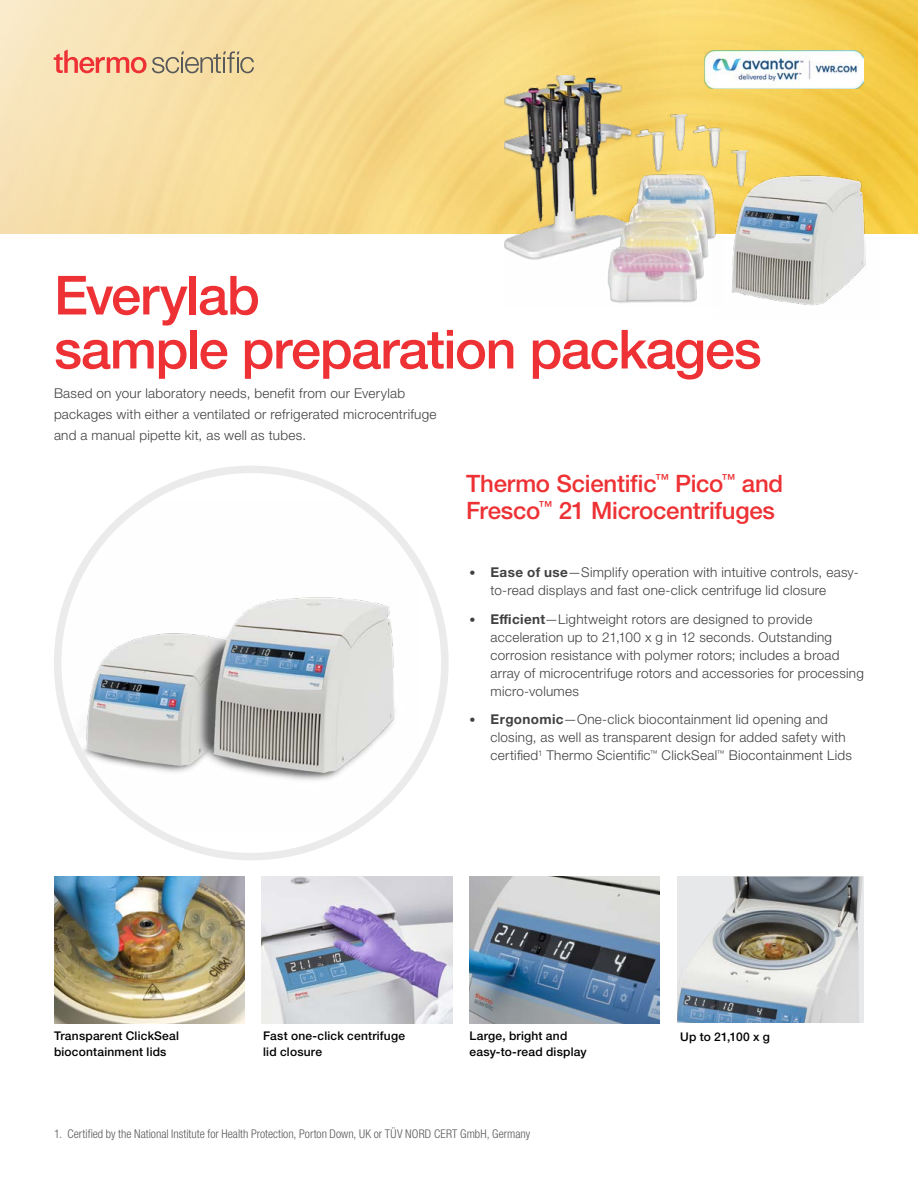
<style>
.page{position:relative;width:918px;height:1188px;background:#fff}
.page>*{position:absolute;margin:0;border:0;box-sizing:border-box;transform-origin:0 0}
.t1{font:500 54px/54px "Helvetica Neue LTW1 G";letter-spacing:-.025em;color:#ee3134}
.t2{font:500 24px/27px "Helvetica Neue LTW1 G";letter-spacing:-.01em;color:#ee3134}
.t3{font:300 13.5px/18px "Helvetica Neue LTW1 G";letter-spacing:.02em;color:#414042}
.t4{font:500 12px/15.8px "Helvetica Neue LTW1 G";letter-spacing:.015em;color:#000}
.t5{font:300 condensed 12px "Helvetica Neue LTW1 G";color:#58595b}
.s1{font-weight:700;font-size:12px}
.s2{font-weight:700}
</style>
<div class="page">
<img style="left:0;top:0;width:918px;height:233px">
<img style="left:505px;top:76px;width:217px;height:227px">
<img style="left:669px;top:113px;width:19px;height:38px">
<img style="left:58px;top:501px;width:363px;height:330px">
<img style="left:636px;top:129px;width:42px;height:42px">
<img style="left:692px;top:124px;width:43px;height:43px">
<img style="left:704px;top:50px;width:160px;height:38px">
<img style="left:677px;top:876px;width:185px;height:147px">
<img style="left:54px;top:876px;width:190px;height:147px">
<img style="left:469px;top:876px;width:191px;height:147px">
<img style="left:262px;top:876px;width:190px;height:147px">
<img style="left:713px;top:150px;width:166px;height:156px">
<svg style="left:54px;top:49px;width:200px;height:24px;background:#e2b590"></svg>
<h1 class="t1" style="left:54px;top:268px;width:709px">Everylab<br>sample preparation packages</h1>
<p class="t3" style="left:54px;top:383px;width:384px;line-height:21px">Based on your laboratory needs, benefit from our Everylab packages with either a ventilated or refrigerated microcentrifuge and a manual pipette kit, as well as tubes.</p>
<h2 class="t2" style="left:466px;top:470px;width:319px">Thermo Scientific<sup>™</sup> Pico<sup>™</sup> and<br>Fresco<sup>™</sup> 21 Microcentrifuges</h2>
<p class="t3" style="left:490px;top:563px;width:370px;text-indent:-21px"><span class="s1">•</span> <span class="s2">Ease of use</span>—Simplify operation with intuitive controls, easy&shy;to-read displays and fast one-click centrifuge lid closure</p>
<p class="t3" style="left:490px;top:610px;width:375px;text-indent:-21px"><span class="s1">•</span> <span class="s2">Efficient</span>—Lightweight rotors are designed to provide acceleration up to 21,100 x g in 12 seconds. Outstanding corrosion resistance with polymer rotors; includes a broad array of microcentrifuge rotors and accessories for processing micro-volumes</p>
<p class="t3" style="left:490px;top:710px;width:363px;text-indent:-21px"><span class="s1">•</span> <span class="s2">Ergonomic</span>—One-click biocontainment lid opening and closing, as well as transparent design for added safety with certified<sup>1</sup> Thermo Scientific<sup>™</sup> ClickSeal<sup>™</sup> Biocontainment Lids</p>
<p class="t4" style="left:54px;top:1028px;width:127px">Transparent ClickSeal biocontainment lids</p>
<p class="t4" style="left:680px;top:1028px;width:91px">Up to 21,100 x g</p>
<p class="t4" style="left:263px;top:1028px;width:143px">Fast one-click centrifuge lid closure</p>
<p class="t4" style="left:470px;top:1028px;width:119px">Large, bright and easy-to-read display</p>
<p class="t5" style="left:54px;top:1126px;width:478px">1. Certified by the National Institute for Health Protection, Porton Down, UK or TÜV NORD CERT GmbH, Germany</p>
</div>
